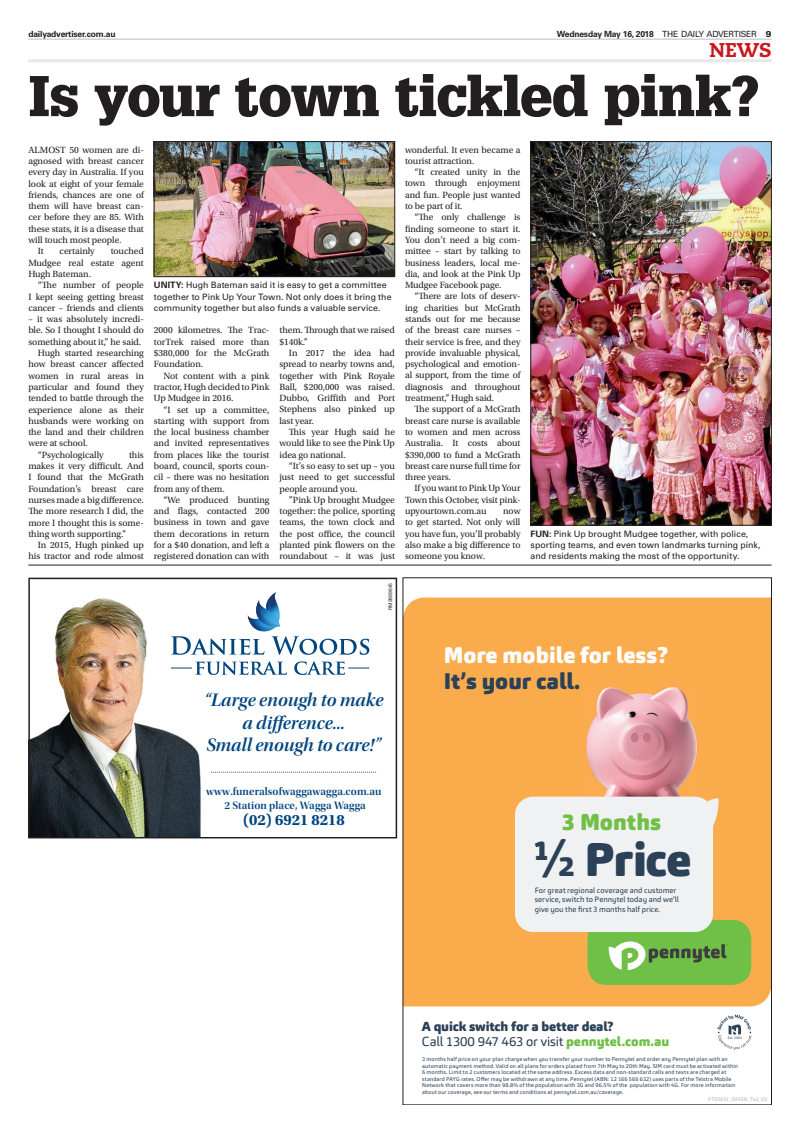
<style>
.page{position:relative;width:800px;height:1134px;background:#fff}
.page>*{position:absolute;margin:0;border:0;box-sizing:border-box;transform-origin:0 0}
.t1{font:900 56px "Glypha LT Std";letter-spacing:-.015em;color:#231f20}
.t2{font:900 46.7px "Carnas";letter-spacing:-.03em;color:#2b4158}
.t3{font:900 27.4px "Carnas";color:#2b4158}
.t4{font:900 22.7px "Carnas";color:#70bf46}
.t5{font:900 22.3px "Carnas";color:#fff}
.t6{font:900 22.3px "Carnas";color:#2b4158}
.t7{font:800 19.9px "Caecilia LT Std";color:#ca161d}
.t8{font:18.9px/22.7px "Utopia Std Semibold Disp It";color:#01457f;text-align:center}
.t9{font:700 15.6px "Utopia Std";color:#01457f}
.t10{font:900 13px/15.6px "Carnas";letter-spacing:-.01em;color:#2b4158}
.t11{font:11.2px "Utopia Std Semibold Disp";letter-spacing:.01em;color:#01457f}
.t12{font:9.5px/11.3px "Utopia Std";letter-spacing:-.005em;color:#231f20;text-align:justify}
.t13{font:8.8px/11.3px "Univers LT Std";letter-spacing:.005em;color:#231f20}
.t14{font:700 8.5px "Univers LT Std";letter-spacing:-.02em;color:#231f20}
.t15{font:7.6px/9.3px "Carnas";letter-spacing:.005em;color:#2b4158}
.t16{font:5.5px/6.6px "Carnas";letter-spacing:.02em;color:#2b4158}
.t17{font:5px "Carnas";letter-spacing:.025em;color:#aaaeb7}
.t18{font:5px "Helvetica Neue LT Std";color:#231f20}
.s1{font-weight:400}
.s2{font-weight:900}
.s3{font-weight:700}
.s4{font-weight:800;font-size:45.3px}
.s5{font-size:27.4px}
.s6{color:#70bf46}
</style>
<div class="page">
<hr style="left:28px;top:59px;width:743px;height:3px;background:#e6e7e9">
<hr style="left:28px;top:39px;width:743px;height:1px;background:#bcbdc0">
<hr style="left:28px;top:565px;width:743px;height:1px;background:#231f20">
<img style="left:532px;top:143px;width:237px;height:380px">
<div style="left:530px;top:141px;width:241px;height:384px;border:1px solid #231f20"></div>
<img style="left:156px;top:143px;width:237px;height:132px">
<div style="left:154px;top:141px;width:241px;height:136px;border:1px solid #231f20"></div>
<svg style="left:28px;top:578px;width:369px;height:260px"></svg>
<svg style="left:211px;top:772px;width:165px;height:1px"></svg>
<svg style="left:168px;top:591px;width:204px;height:85px"></svg>
<div style="left:405px;top:597px;width:364px;height:409px;background:#faac4d"></div>
<div style="left:587px;top:920px;width:164px;height:65px;background:#70bf46;border-radius:19px"></div>
<img style="left:583px;top:686px;width:116px;height:111px">
<div style="left:515px;top:797px;width:203px;height:135px;background:#f0f1f2"></div>
<svg style="left:608px;top:941px;width:119px;height:29px"></svg>
<svg style="left:717px;top:1014px;width:34px;height:36px"></svg>
<p class="t14" style="left:28px;top:29px;width:89px">dailyadvertiser.com.au</p>
<p class="t14" style="left:556px;top:29px;width:216px">Wednesday May 16, 2018 <span class="s1">THE DAILY ADVERTISER</span> <span class="s2">9</span></p>
<h1 class="t1" style="left:28px;top:62px;width:732px">Is your town tickled pink?</h1>
<p class="t12" style="left:28px;top:144px;width:117px">ALMOST 50 women are di-</p>
<p class="t12" style="left:28px;top:155px;width:117px">agnosed with breast cancer</p>
<p class="t12" style="left:28px;top:167px;width:117px">every day in Australia. If you</p>
<p class="t12" style="left:28px;top:178px;width:117px">look at eight of your female</p>
<p class="t12" style="left:28px;top:189px;width:117px">friends, chances are one of</p>
<p class="t12" style="left:28px;top:201px;width:117px">them will have breast can-</p>
<p class="t12" style="left:28px;top:212px;width:117px">cer before they are 85. With</p>
<p class="t12" style="left:28px;top:223px;width:117px">these stats, it is a disease that</p>
<p class="t12" style="left:28px;top:234px;width:95px">will touch most people.</p>
<p class="t12" style="left:38px;top:246px;width:7px">It</p>
<p class="t12" style="left:60px;top:246px;width:37px">certainly</p>
<h3 class="t7" style="left:709px;top:37px;width:64px">NEWS</h3>
<p class="t12" style="left:405px;top:144px;width:117px">wonderful. It even became a tourist attraction.</p>
<p class="t12" style="left:405px;top:167px;width:117px;text-indent:9px">“It created unity in the town through enjoyment and fun. People just wanted to be part of it.</p>
<p class="t12" style="left:405px;top:212px;width:117px;text-indent:9px">“The only challenge is finding someone to start it.<br>You don’t need a big com&shy;mittee – start by talking to business leaders, local me&shy;dia, and look at the Pink Up Mudgee Facebook page.</p>
<p class="t12" style="left:405px;top:291px;width:117px;text-indent:9px">“There are lots of deserv&shy;ing charities but McGrath stands out for me because of the breast care nurses – their service is free, and they provide invaluable physical, psychological and emotion&shy;al support, from the time of diagnosis and throughout treatment,” Hugh said.</p>
<p class="t12" style="left:405px;top:404px;width:117px;text-indent:9px">The support of a McGrath breast care nurse is available to women and men across Australia. It costs about $390,000 to fund a McGrath breast care nurse full time for three years.</p>
<p class="t12" style="left:405px;top:483px;width:117px;text-indent:9px">If you want to Pink Up Your Town this October, visit pink&shy;upyourtown.com.au</p>
<p class="t12" style="left:28px;top:246px;width:117px;text-indent:82px">touched Mudgee real estate agent Hugh Bateman.</p>
<p class="t12" style="left:28px;top:280px;width:117px;text-indent:9px">“The number of people I kept seeing getting breast cancer – friends and clients</p>
<p class="t12" style="left:28px;top:314px;width:117px">– it was absolutely incredi-</p>
<p class="t12" style="left:28px;top:325px;width:117px">ble. So I thought I should do</p>
<p class="t12" style="left:28px;top:336px;width:114px">something about it,” he said.</p>
<p class="t12" style="left:38px;top:347px;width:107px">Hugh started researching</p>
<p class="t12" style="left:28px;top:359px;width:117px">how breast cancer affected</p>
<p class="t12" style="left:28px;top:370px;width:117px">women in rural areas in</p>
<p class="t12" style="left:28px;top:381px;width:117px">particular and found they</p>
<p class="t12" style="left:28px;top:393px;width:117px">tended to battle through the</p>
<p class="t12" style="left:28px;top:404px;width:117px">experience alone as their</p>
<p class="t12" style="left:28px;top:415px;width:117px">husbands were working on</p>
<p class="t12" style="left:28px;top:426px;width:117px">the land and their children</p>
<p class="t12" style="left:28px;top:438px;width:61px">were at school.</p>
<p class="t12" style="left:38px;top:449px;width:67px">“Psychologically</p>
<p class="t13" style="left:154px;top:279px;width:239px"><span class="s3">UNITY:</span> Hugh Bateman said it is easy to get a committee together to Pink Up Your Town. Not only does it bring the community together but also funds a valuable service.</p>
<p class="t12" style="left:279px;top:325px;width:117px">them. Through that we raised $140k.”</p>
<p class="t12" style="left:279px;top:347px;width:117px;text-indent:10px">In 2017 the idea had spread to nearby towns and, together with Pink Royale Ball, $200,000 was raised.<br>Dubbo, Griffith and Port Stephens also pinked up last year.</p>
<p class="t12" style="left:279px;top:426px;width:117px;text-indent:10px">This year Hugh said he would like to see the Pink Up idea go national.</p>
<p class="t12" style="left:279px;top:460px;width:117px;text-indent:10px">“It’s so easy to set up – you just need to get successful people around you.</p>
<p class="t12" style="left:279px;top:494px;width:117px;text-indent:10px">”Pink Up brought Mudgee together: the police, sporting teams, the town clock and the post office, the council planted pink flowers on the roundabout – it was just</p>
<p class="t12" style="left:154px;top:325px;width:117px">2000 kilometres. The Trac&shy;torTrek raised more than $380,000 for the McGrath Foundation.</p>
<p class="t12" style="left:154px;top:370px;width:117px;text-indent:10px">Not content with a pink tractor, Hugh decided to Pink Up Mudgee in 2016.</p>
<p class="t12" style="left:154px;top:404px;width:117px;text-indent:10px">“I set up a committee, starting with support from the local business chamber and invited representatives from places like the tourist board, council, sports coun&shy;cil – there was no hesitation from any of them.</p>
<p class="t12" style="left:154px;top:494px;width:117px;text-indent:10px">“We produced bunting and flags, contacted 200 business in town and gave them decorations in return for a $40 donation, and left a registered donation can with</p>
<p class="t12" style="left:28px;top:449px;width:117px;text-indent:101px">this makes it very difficult. And I found that the McGrath Foundation’s breast care nurses made a big difference.<br>The more research I did, the more I thought this is some&shy;thing worth supporting.”</p>
<p class="t12" style="left:28px;top:539px;width:117px;text-align:right">In 2015, Hugh pinked up his tractor and rode almost</p>
<p class="t12" style="left:405px;top:505px;width:117px;text-indent:98px">now to get started. Not only will you have fun, you’ll probably also make a big difference to someone you know.</p>
<p class="t13" style="left:530px;top:528px;width:231px"><span class="s3">FUN:</span> Pink Up brought Mudgee together, with police, sporting teams, and even town landmarks turning pink, and residents making the most of the opportunity.</p>
<p class="t18" style="left:387px;top:610px;width:29px;rotate:-90deg">RM2899645</p>
<h3 class="t8" style="left:204px;top:689px;width:181px">“Large enough to make a difference...<br>Small enough to care!”</h3>
<h3 class="t5" style="left:443px;top:641px;width:226px">More mobile for less?</h3>
<h3 class="t6" style="left:443px;top:666px;width:138px">It’s your call.</h3>
<p class="t11" style="left:206px;top:785px;width:177px">www.funeralsofwaggawagga.com.au</p>
<h3 class="t9" style="left:243px;top:811px;width:103px">(02) 6921 8218</h3>
<h3 class="t4" style="left:561px;top:807px;width:101px">3 Months</h3>
<p class="t11" style="left:224px;top:799px;width:143px">2 Station place, Wagga Wagga</p>
<h2 class="t2" style="left:542px;top:829px;width:151px"><span class="s4">/</span><span class="s5">2</span> Price</h2>
<h3 class="t3" style="left:532px;top:833px;width:18px">1</h3>
<p class="t15" style="left:534px;top:886px;width:146px">For great regional coverage and customer service, switch to Pennytel today and we’ll give you the first 3 months half price.</p>
<h3 class="t10" style="left:422px;top:1018px;width:249px">A quick switch for a better deal?<br><span class="s1">Call 1300 947 463 or visit</span> <span class="s6">pennytel.com.au</span></h3>
<p class="t16" style="left:422px;top:1056px;width:317px">3 months half price on your plan charge when you transfer your number to Pennytel and order any Pennytel plan with an automatic payment method. Valid on all plans for orders placed from 7th May to 20th May. SIM card must be activated within 6 months. Limit to 2 customers located at the same address. Excess data and non-standard calls and texts are charged at standard PAYG rates. Offer may be withdrawn at any time. Pennytel (ABN: 12 166 566 632) uses parts of the Telstra Mobile Network that covers more than 98.8% of the population with 3G and 96.5% of the population with 4G. For more information about our coverage, see our terms and conditions at pennytel.com.au/coverage.</p>
<p class="t17" style="left:708px;top:1096px;width:61px">PTE0031_OFFER_T42_V2</p>
</div>
